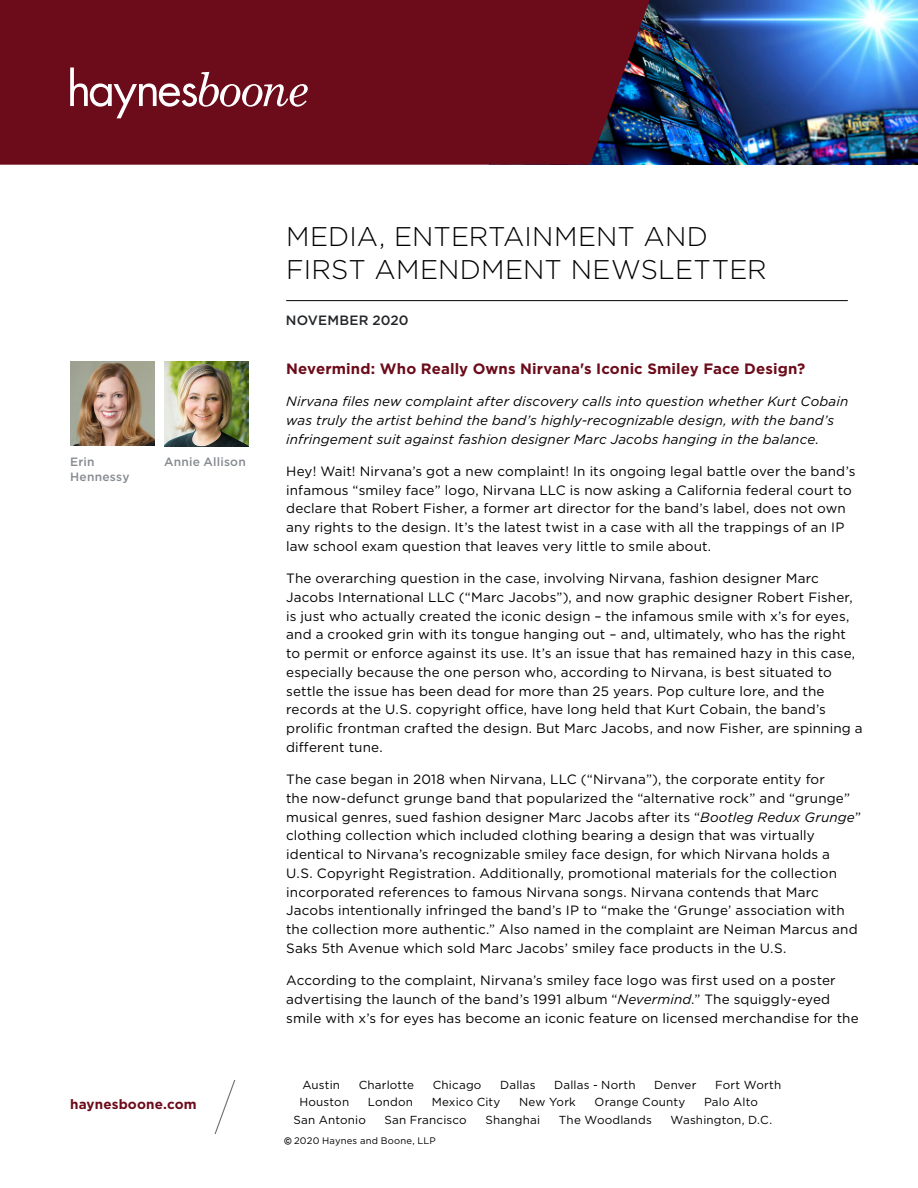
<style>
.page{position:relative;width:918px;height:1188px;background:#fff}
.page>*{position:absolute;margin:0;border:0;box-sizing:border-box;transform-origin:0 0}
.t1{font:300 27px/32.4px "Gotham";letter-spacing:.005em;color:#000}
.t2{font:700 15px "Gotham";letter-spacing:.01em;color:#6c0b1a}
.t3{font:13.5px/18.8px "Gotham";letter-spacing:.01em;color:#000}
.t4{font:italic 13.5px/18.8px "Gotham";letter-spacing:.01em;color:#000}
.t5{font:700 13.5px "Gotham";letter-spacing:.01em;color:#6c0b1a}
.t6{font:500 13.5px "Gotham";letter-spacing:.01em;color:#232629}
.t7{font:500 12px "Gotham";letter-spacing:.015em;color:#868b90}
.t8{font:11.7px "Gotham";letter-spacing:.015em;color:#000}
.t9{font:9.45px "Gotham";letter-spacing:.02em;color:#000}
.s1{font-style:italic}
.s2{font-family:"Gill Sans";font-weight:700}
</style>
<div class="page">
<img style="left:655px;top:0;width:263px;height:165px">
<div style="left:0;top:0;width:655px;height:165px;background:#6c0b1a"></div>
<svg style="left:70px;top:67px;width:238px;height:51px;background:#873844"></svg>
<svg style="left:214px;top:1080px;width:22px;height:54px"></svg>
<hr style="left:286px;top:300px;width:562px;height:1px;background:#000">
<img style="left:164px;top:362px;width:84px;height:84px">
<img style="left:70px;top:362px;width:84px;height:84px">
<p class="t7" style="left:70px;top:454px;width:26px">Erin</p>
<p class="t7" style="left:164px;top:454px;width:83px">Annie Allison</p>
<p class="t7" style="left:70px;top:469px;width:61px">Hennessy</p>
<p class="t5" style="left:70px;top:1095px;width:128px">haynesboone.com</p>
<h1 class="t1" style="left:286px;top:220px;width:482px">MEDIA, ENTERTAINMENT AND<br>FIRST AMENDMENT NEWSLETTER</h1>
<p class="t6" style="left:286px;top:311px;width:124px">NOVEMBER 2020</p>
<p class="t2" style="left:286px;top:359px;width:521px">Nevermind: Who Really Owns Nirvana's Iconic Smiley Face Design?</p>
<p class="t4" style="left:286px;top:392px;width:564px">Nirvana files new complaint after discovery calls into question whether Kurt Cobain was truly the artist behind the band’s highly-recognizable design, with the band’s infringement suit against fashion designer Marc Jacobs hanging in the balance.</p>
<p class="t3" style="left:286px;top:461px;width:571px">Hey! Wait! Nirvana’s got a new complaint! In its ongoing legal battle over the band’s infamous “smiley face” logo, Nirvana LLC is now asking a California federal court to declare that Robert Fisher, a former art director for the band’s label, does not own any rights to the design. It’s the latest twist in a case with all the trappings of an IP law school exam question that leaves very little to smile about.</p>
<p class="t3" style="left:286px;top:569px;width:578px">The overarching question in the case, involving Nirvana, fashion designer Marc Jacobs International LLC (“Marc Jacobs”), and now graphic designer Robert Fisher, is just who actually created the iconic design – the infamous smile with x’s for eyes, and a crooked grin with its tongue hanging out – and, ultimately, who has the right to permit or enforce against its use. It’s an issue that has remained hazy in this case, especially because the one person who, according to Nirvana, is best situated to settle the issue has been dead for more than 25 years. Pop culture lore, and the records at the U.S. copyright office, have long held that Kurt Cobain, the band’s prolific frontman crafted the design. But Marc Jacobs, and now Fisher, are spinning a different tune.</p>
<p class="t3" style="left:286px;top:770px;width:576px">The case began in 2018 when Nirvana, LLC (“Nirvana”), the corporate entity for<br>the now-defunct grunge band that popularized the “alternative rock” and “grunge” musical genres, sued fashion designer Marc Jacobs after its “<span class="s1">Bootleg Redux Grunge</span>” clothing collection which included clothing bearing a design that was virtually identical to Nirvana’s recognizable smiley face design, for which Nirvana holds a<br>U.S. Copyright Registration. Additionally, promotional materials for the collection incorporated references to famous Nirvana songs. Nirvana contends that Marc Jacobs intentionally infringed the band’s IP to “make the ‘Grunge’ association with the collection more authentic.” Also named in the complaint are Neiman Marcus and Saks 5th Avenue which sold Marc Jacobs’ smiley face products in the U.S.</p>
<p class="t3" style="left:286px;top:971px;width:574px">According to the complaint, Nirvana’s smiley face logo was first used on a poster advertising the launch of the band’s 1991 album “<span class="s1">Nevermind</span>.” The squiggly-eyed smile with x’s for eyes has become an iconic feature on licensed merchandise for the</p>
<p class="t8" style="left:302px;top:1077px;width:39px">Austin</p>
<p class="t8" style="left:359px;top:1077px;width:57px">Charlotte</p>
<p class="t8" style="left:433px;top:1077px;width:50px">Chicago</p>
<p class="t8" style="left:500px;top:1077px;width:37px">Dallas</p>
<p class="t8" style="left:554px;top:1077px;width:83px">Dallas - North</p>
<p class="t8" style="left:654px;top:1077px;width:44px">Denver</p>
<p class="t8" style="left:715px;top:1077px;width:68px">Fort Worth</p>
<p class="t8" style="left:299px;top:1095px;width:51px">Houston</p>
<p class="t8" style="left:368px;top:1095px;width:47px">London</p>
<p class="t8" style="left:432px;top:1095px;width:70px">Mexico City</p>
<p class="t8" style="left:519px;top:1095px;width:58px">New York</p>
<p class="t8" style="left:595px;top:1095px;width:92px">Orange County</p>
<p class="t8" style="left:704px;top:1095px;width:55px">Palo Alto</p>
<p class="t8" style="left:293px;top:1112px;width:74px">San Antonio</p>
<p class="t8" style="left:385px;top:1112px;width:84px">San Francisco</p>
<p class="t8" style="left:485px;top:1112px;width:56px">Shanghai</p>
<p class="t8" style="left:559px;top:1112px;width:94px">The Woodlands</p>
<p class="t8" style="left:670px;top:1112px;width:103px">Washington, D.C.</p>
<p class="t9" style="left:284px;top:1135px;width:153px"><span class="s2">©</span> 2020 Haynes and Boone, LLP</p>
</div>
